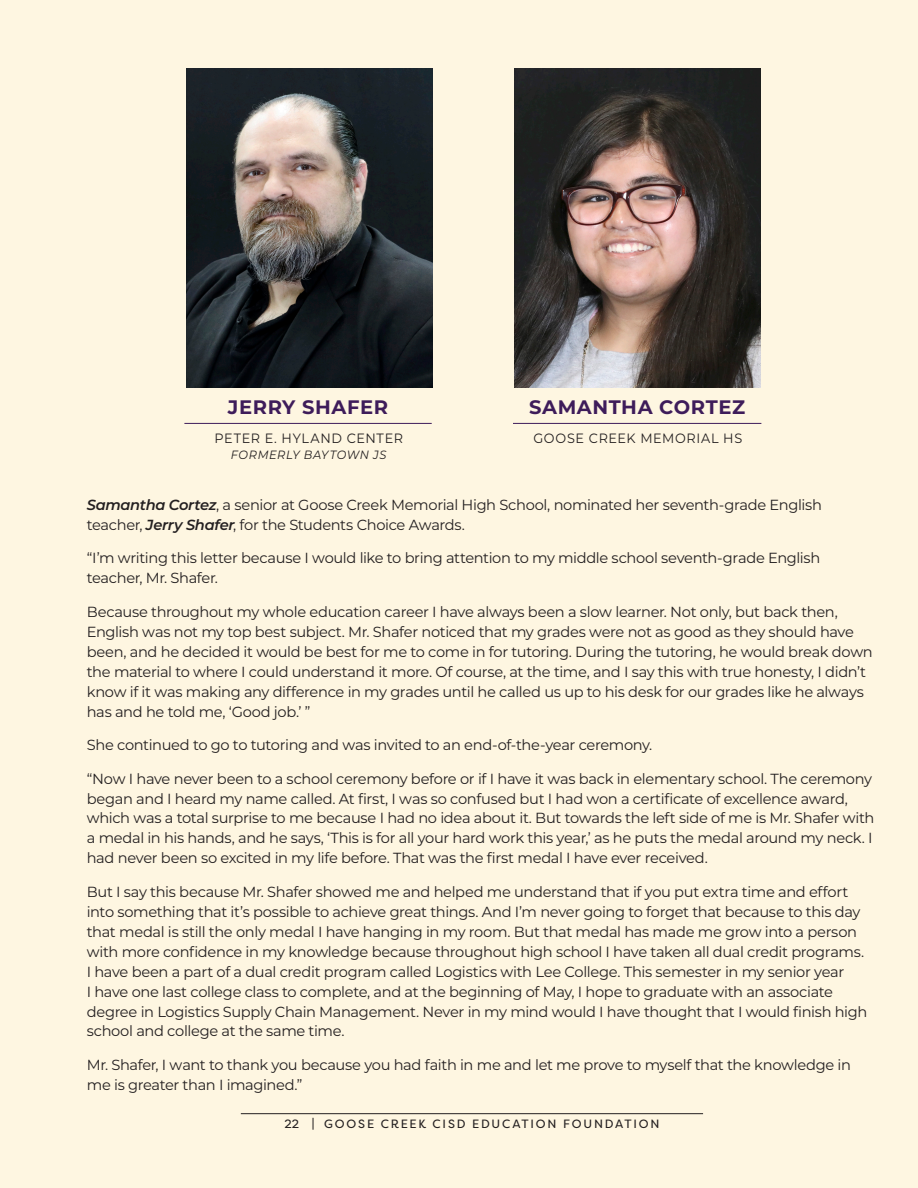
<style>
.page{position:relative;width:918px;height:1188px;background:#fef6e1}
.page>*{position:absolute;margin:0;border:0;box-sizing:border-box;transform-origin:0 0}
.Name{font:700 19.5px "Montserrat";letter-spacing:.03em;color:#3e1c5a}
.LetterTextITALIC-2Co{font:14.7px/20px "Montserrat";letter-spacing:-.025em;color:#231f20}
.School_Name{font:13.5px "Montserrat";letter-spacing:.055em;color:#231f20;scale:.95 1}
.t1{font:12px "Filson Pro";letter-spacing:.155em;color:#231f20}
.School_Name-2{font:italic 12px "Montserrat";letter-spacing:.05em;color:#231f20;scale:.95 1}
.s1{font-weight:600;font-style:italic}
</style>
<div class="page">
<hr style="left:241px;top:1113px;width:462px;height:1px;background:#231f20">
<img style="left:187px;top:68px;width:246px;height:319px">
<img style="left:514px;top:68px;width:246px;height:319px">
<hr style="left:184px;top:423px;width:248px;height:1px;background:#3e1c5a">
<hr style="left:513px;top:423px;width:248px;height:1px;background:#3e1c5a">
<p class="Name" style="left:228px;top:393px;width:162px">JERRY SHAFER</p>
<p class="School_Name" style="left:215px;top:429px;width:200px">PETER E. HYLAND CENTER</p>
<p class="School_Name-2" style="left:231px;top:447px;width:165px">FORMERLY BAYTOWN JS</p>
<p class="Name" style="left:529px;top:393px;width:218px">SAMANTHA CORTEZ</p>
<p class="School_Name" style="left:533px;top:429px;width:221px">GOOSE CREEK MEMORIAL HS</p>
<p class="LetterTextITALIC-2Co" style="left:87px;top:494px;width:737px"><span class="s1">Samantha Cortez</span>, a senior at Goose Creek Memorial High School, nominated her seventh-grade English teacher, <span class="s1">Jerry Shafer</span>, for the Students Choice Awards.</p>
<p class="LetterTextITALIC-2Co" style="left:87px;top:548px;width:735px">“I’m writing this letter because I would like to bring attention to my middle school seventh-grade English teacher, Mr. Shafer.</p>
<p class="LetterTextITALIC-2Co" style="left:87px;top:601px;width:788px">Because throughout my whole education career I have always been a slow learner. Not only, but back then, English was not my top best subject. Mr. Shafer noticed that my grades were not as good as they should have been, and he decided it would be best for me to come in for tutoring. During the tutoring, he would break down the material to where I could understand it more. Of course, at the time, and I say this with true honesty, I didn’t know if it was making any difference in my grades until he called us up to his desk for our grades like he always has and he told me, ‘Good job.’ ”</p>
<p class="LetterTextITALIC-2Co" style="left:87px;top:734px;width:567px">She continued to go to tutoring and was invited to an end-of-the-year ceremony.</p>
<p class="LetterTextITALIC-2Co" style="left:87px;top:768px;width:789px">“Now I have never been to a school ceremony before or if I have it was back in elementary school. The ceremony began and I heard my name called. At first, I was so confused but I had won a certificate of excellence award, which was a total surprise to me because I had no idea about it. But towards the left side of me is Mr. Shafer with a medal in his hands, and he says, ‘This is for all your hard work this year,’ as he puts the medal around my neck. I had never been so excited in my life before. That was the first medal I have ever received.</p>
<p class="LetterTextITALIC-2Co" style="left:87px;top:881px;width:782px">But I say this because Mr. Shafer showed me and helped me understand that if you put extra time and effort into something that it’s possible to achieve great things. And I’m never going to forget that because to this day that medal is still the only medal I have hanging in my room. But that medal has made me grow into a person with more confidence in my knowledge because throughout high school I have taken all dual credit programs.<br>I have been a part of a dual credit program called Logistics with Lee College. This semester in my senior year<br>I have one last college class to complete, and at the beginning of May, I hope to graduate with an associate degree in Logistics Supply Chain Management. Never in my mind would I have thought that I would finish high school and college at the same time.</p>
<p class="LetterTextITALIC-2Co" style="left:87px;top:1054px;width:766px">Mr. Shafer, I want to thank you because you had faith in me and let me prove to myself that the knowledge in me is greater than I imagined.”</p>
<p class="t1" style="left:284px;top:1116px;width:377px">22 | GOOSE CREEK CISD EDUCATION FOUNDATION</p>
</div>
